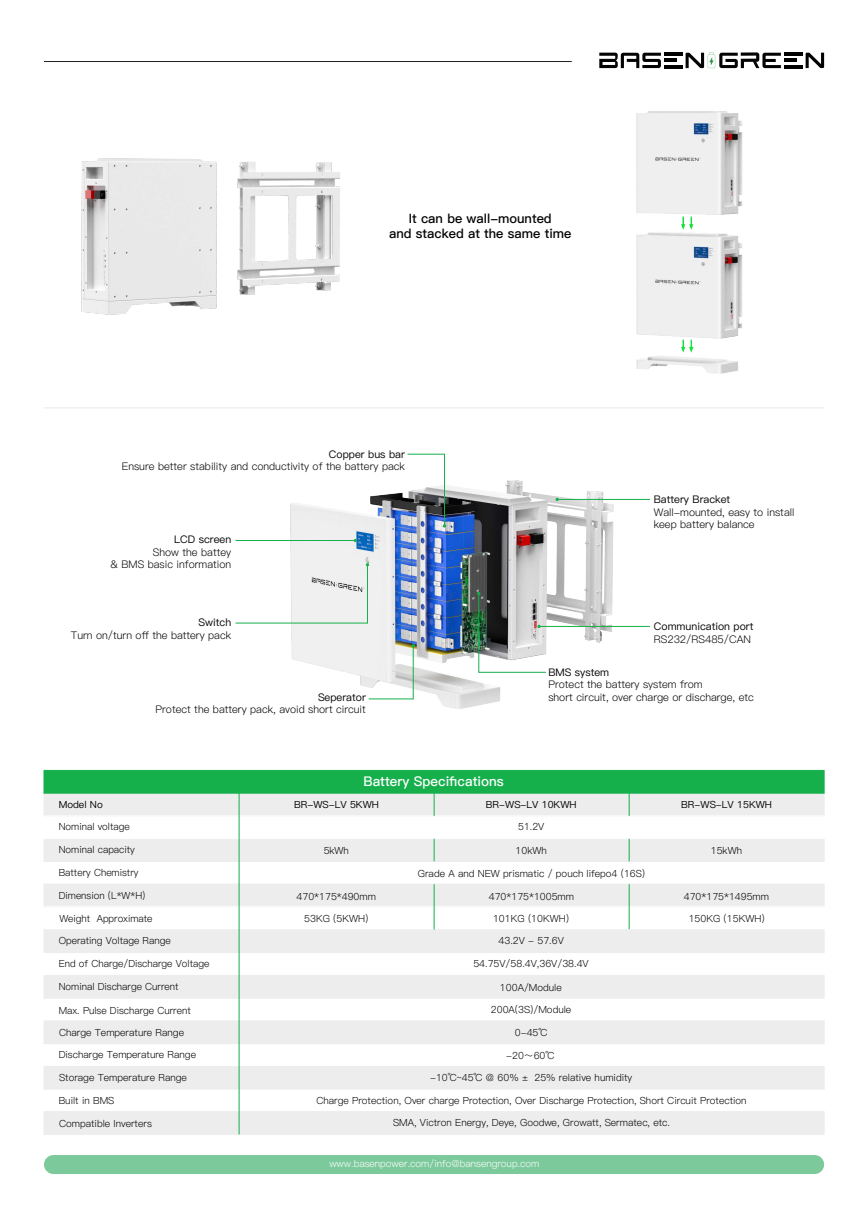
<style>
.page{position:relative;width:868px;height:1228px;background:#fff}
.page>*{position:absolute;margin:0;border:0;box-sizing:border-box;transform-origin:0 0}
.t1{font:13.4px "Ping Fang SC Bold";color:#fff}
.t2{font:12.91px/15.5px "Ping Fang SC Bold";color:#030303;text-align:center}
.t3{font:10.5px/12.6px "Ping Fang SC Regular";color:#030303}
.t4{font:10.5px "Ping Fang SC Medium";color:#030303}
.t5{font:9.83px "Ping Fang SC Regular";color:#030303}
.t6{font:9.83px "Ping Fang SC Medium";color:#030303}
.t7{font:9.8px "Ping Fang SC Regular";color:#fff}
</style>
<div class="page">
<div style="left:44px;top:838px;width:780px;height:23px;background:#ededed;border:1px solid #ededed"></div>
<hr style="left:44px;top:61px;width:528px;height:1px;background:#1e1f1e">
<img style="left:81px;top:158px;width:259px;height:157px">
<div style="left:44px;top:1155px;width:780px;height:19px;background:#7cc99b;border-radius:9px"></div>
<img style="left:237px;top:480px;width:412px;height:290px">
<img style="left:571px;top:52px;width:254px;height:322px">
<hr style="left:236px;top:540px;width:119px;height:1px;background:#15b04c">
<svg style="left:235px;top:563px;width:134px;height:60px"></svg>
<hr style="left:557px;top:499px;width:93px;height:1px;background:#15b04c">
<hr style="left:539px;top:626px;width:111px;height:1px;background:#15b04c">
<svg style="left:477px;top:592px;width:70px;height:81px"></svg>
<svg style="left:407px;top:453px;width:39px;height:74px"></svg>
<hr style="left:44px;top:407px;width:780px;height:1px;background:#030303">
<svg style="left:368px;top:644px;width:47px;height:55px"></svg>
<div style="left:44px;top:793px;width:780px;height:23px;background:#ededed;border:1px solid #ededed"></div>
<div style="left:44px;top:770px;width:780px;height:23px;background:#15b04c"></div>
<div style="left:44px;top:884px;width:780px;height:23px;background:#ededed"></div>
<div style="left:44px;top:906px;width:780px;height:23px;border:1px solid #fff"></div>
<div style="left:44px;top:975px;width:780px;height:23px;background:#ededed"></div>
<div style="left:44px;top:1020px;width:780px;height:23px;background:#ededed"></div>
<div style="left:44px;top:1066px;width:780px;height:23px;background:#ededed"></div>
<div style="left:44px;top:1111px;width:780px;height:23px;background:#ededed"></div>
<div style="left:44px;top:929px;width:780px;height:23px;background:#ededed"></div>
<hr style="left:434px;top:884px;width:1px;height:45px;background:#15b04c">
<svg style="left:434px;top:793px;width:1px;height:23px"></svg>
<hr style="left:629px;top:884px;width:1px;height:45px;background:#15b04c">
<svg style="left:629px;top:793px;width:1px;height:23px"></svg>
<svg style="left:434px;top:838px;width:1px;height:23px"></svg>
<svg style="left:629px;top:838px;width:1px;height:23px"></svg>
<hr style="left:239px;top:792px;width:1px;height:342px;background:#15b04c">
<h2 class="t2" style="left:389px;top:210px;width:184px">It can be wall-mounted<br>and stacked at the same time</h2>
<p class="t4" style="left:329px;top:447px;width:77px">Copper bus bar</p>
<p class="t3" style="left:122px;top:460px;width:285px">Ensure better stability and conductivity of the battery pack</p>
<p class="t4" style="left:174px;top:533px;width:59px">LCD screen</p>
<p class="t3" style="left:111px;top:545px;width:122px;text-align:right">Show the battey<br>&amp; BMS basic information</p>
<p class="t4" style="left:199px;top:616px;width:34px">Switch</p>
<p class="t3" style="left:71px;top:629px;width:162px">Turn on/turn off the battery pack</p>
<p class="t4" style="left:318px;top:690px;width:49px">Seperator</p>
<p class="t3" style="left:156px;top:703px;width:212px">Protect the battery pack, avoid short circuit</p>
<h1 class="t1" style="left:363px;top:773px;width:142px">Battery Specifications</h1>
<p class="t4" style="left:654px;top:493px;width:78px">Battery Bracket</p>
<p class="t3" style="left:654px;top:505px;width:142px">Wall-mounted, easy to install keep battery balance</p>
<p class="t4" style="left:654px;top:620px;width:101px">Communication port</p>
<p class="t3" style="left:654px;top:632px;width:99px">RS232/RS485/CAN</p>
<p class="t4" style="left:548px;top:665px;width:62px">BMS system</p>
<p class="t3" style="left:548px;top:678px;width:207px">Protect the battery system from<br>short circuit, over charge or discharge, etc</p>
<p class="t6" style="left:59px;top:798px;width:46px">Model No</p>
<p class="t5" style="left:59px;top:820px;width:73px">Nominal voltage</p>
<p class="t5" style="left:518px;top:821px;width:28px">51.2V</p>
<p class="t5" style="left:59px;top:843px;width:78px">Nominal capacity</p>
<p class="t5" style="left:59px;top:866px;width:81px">Battery Chemistry</p>
<p class="t5" style="left:59px;top:889px;width:88px">Dimension (L*W*H)</p>
<p class="t5" style="left:59px;top:912px;width:95px">Weight Approximate</p>
<p class="t5" style="left:59px;top:957px;width:152px">End of Charge/Discharge Voltage</p>
<p class="t5" style="left:59px;top:980px;width:121px">Nominal Discharge Current</p>
<p class="t6" style="left:294px;top:798px;width:86px">BR-WS-LV 5KWH</p>
<p class="t6" style="left:486px;top:798px;width:92px">BR-WS-LV 10KWH</p>
<p class="t6" style="left:681px;top:798px;width:92px">BR-WS-LV 15KWH</p>
<p class="t5" style="left:324px;top:844px;width:27px">5kWh</p>
<p class="t5" style="left:516px;top:844px;width:33px">10kWh</p>
<p class="t5" style="left:711px;top:844px;width:33px">15kWh</p>
<p class="t5" style="left:418px;top:867px;width:229px">Grade A and NEW prismatic / pouch lifepo4 (16S)</p>
<p class="t5" style="left:297px;top:890px;width:81px">470*175*490mm</p>
<p class="t5" style="left:489px;top:890px;width:87px">470*175*1005mm</p>
<p class="t5" style="left:684px;top:890px;width:87px">470*175*1495mm</p>
<p class="t5" style="left:304px;top:912px;width:66px">53KG (5KWH)</p>
<p class="t5" style="left:493px;top:912px;width:77px">101KG (10KWH)</p>
<p class="t5" style="left:689px;top:912px;width:77px">150KG (15KWH)</p>
<p class="t5" style="left:59px;top:934px;width:113px">Operating Voltage Range</p>
<p class="t5" style="left:499px;top:934px;width:67px">43.2V - 57.6V</p>
<p class="t5" style="left:500px;top:981px;width:63px">100A/Module</p>
<p class="t5" style="left:473px;top:957px;width:117px">54.75V/58.4V,36V/38.4V</p>
<p class="t5" style="left:491px;top:1003px;width:82px">200A(3S)/Module</p>
<p class="t5" style="left:59px;top:1004px;width:134px">Max. Pulse Discharge Current</p>
<p class="t5" style="left:59px;top:1026px;width:127px">Charge Temperature Range</p>
<p class="t5" style="left:515px;top:1026px;width:34px">0-45℃</p>
<p class="t5" style="left:59px;top:1048px;width:139px">Discharge Temperature Range</p>
<p class="t5" style="left:506px;top:1049px;width:50px">-20～60℃</p>
<p class="t5" style="left:59px;top:1071px;width:129px">Storage Temperature Range</p>
<p class="t5" style="left:430px;top:1071px;width:204px">-10℃~45℃ @ 60% ± 25% relative humidity</p>
<p class="t5" style="left:316px;top:1094px;width:432px">Charge Protection, Over charge Protection, Over Discharge Protection, Short Circuit Protection</p>
<p class="t5" style="left:393px;top:1117px;width:278px">SMA, Victron Energy, Deye, Goodwe, Growatt, Sermatec, etc.</p>
<p class="t5" style="left:59px;top:1094px;width:57px">Built in BMS</p>
<p class="t5" style="left:59px;top:1117px;width:94px">Compatible Inverters</p>
<p class="t7" style="left:329px;top:1157px;width:211px">www.basenpower.com/info@bansengroup.com</p>
</div>
